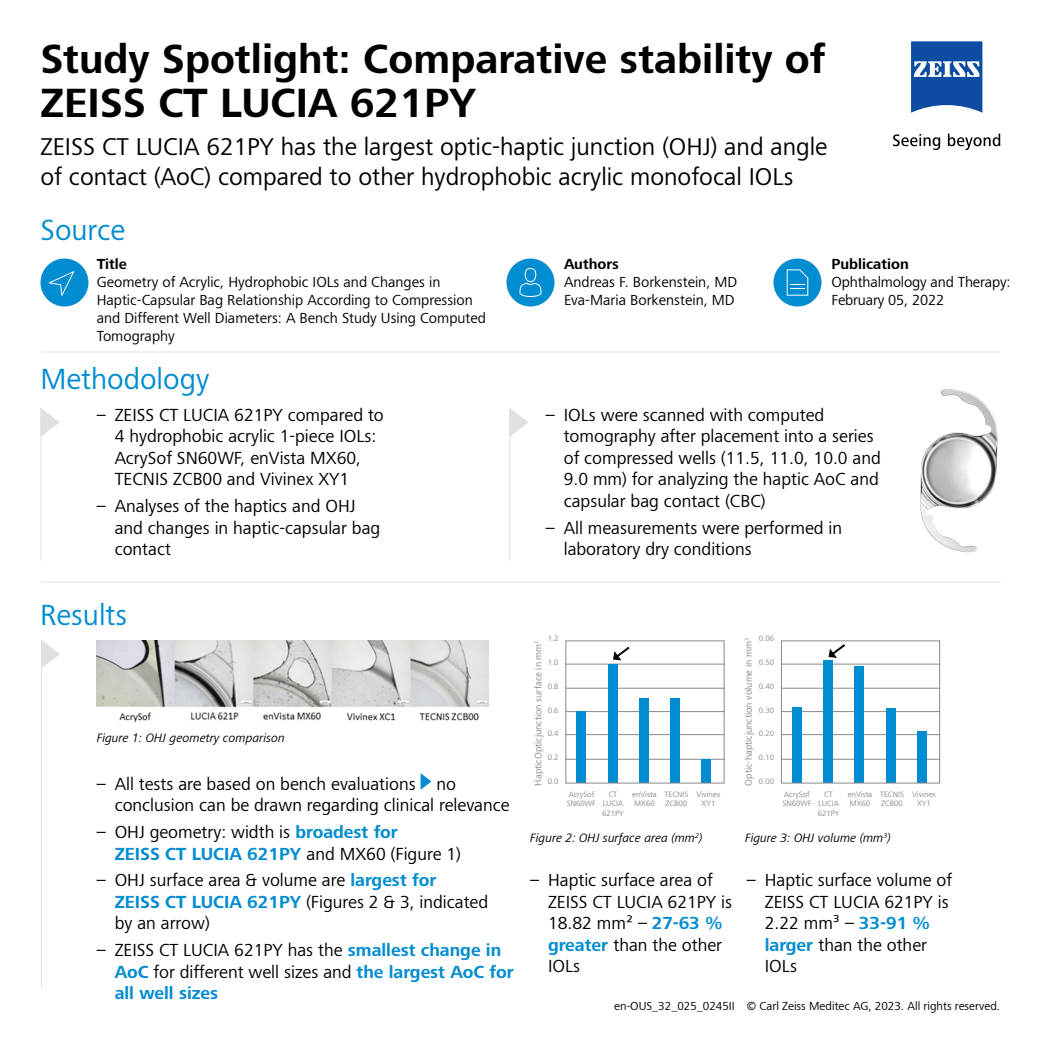
<style>
.page{position:relative;width:1040px;height:1040px;background:#fff}
.page>*{position:absolute;margin:0;border:0;box-sizing:border-box;transform-origin:0 0}
.t1{font:700 42px/44px "ZEISS Frutiger Next W1 G";color:#000}
.t2{font:30px "ZEISS Frutiger Next W1 G";color:#008cd1}
.t3{font:25px/30px "ZEISS Frutiger Next W1 G";color:#000}
.t4{font:18px/21.6px "ZEISS Frutiger Next W1 G";color:#000}
.t5{font:15px/18px "ZEISS Frutiger Next W1 G";color:#000}
.t6{font:700 15px "ZEISS Frutiger Next W1 G";color:#000}
.t7{font:italic 12.5px "ZEISS Frutiger Next W1 G";color:#000}
.t8{font:12px "ZEISS Frutiger Next W1 G";color:#000}
.t9{font:9.8px "ZEISS Frutiger Next W1 G";color:#87888a}
.t10{font:8px/9.6px "ZEISS Frutiger Next W1 G";color:#87888a}
.s1{font-weight:700;color:#008cd1}
</style>
<div class="page">
<svg style="left:911px;top:41px;width:71px;height:72px;background:#3d70b3"></svg>
<svg style="left:893px;top:134px;width:47px;height:16px"></svg>
<svg style="left:948px;top:134px;width:52px;height:16px"></svg>
<svg style="left:42px;top:640px;width:18px;height:28px"></svg>
<hr style="left:41px;top:640px;width:1px;height:347px;background:#e0e0de">
<hr style="left:41px;top:582px;width:959px;height:1px;background:#e0e0de">
<div style="left:506px;top:259px;width:48px;height:48px;background:#008cd1;border-radius:50%"></div>
<svg style="left:520px;top:268px;width:22px;height:29px"></svg>
<div style="left:774px;top:259px;width:48px;height:48px;background:#008cd1;border-radius:50%"></div>
<svg style="left:787px;top:269px;width:21px;height:27px"></svg>
<div style="left:40px;top:259px;width:48px;height:48px;background:#008cd1;border-radius:50%"></div>
<svg style="left:49px;top:271px;width:25px;height:25px"></svg>
<hr style="left:41px;top:352px;width:959px;height:1px;background:#e0e0de">
<hr style="left:40px;top:408px;width:1px;height:153px;background:#e0e0de">
<hr style="left:509px;top:408px;width:1px;height:153px;background:#e0e0de">
<svg style="left:41px;top:408px;width:19px;height:29px"></svg>
<svg style="left:510px;top:408px;width:18px;height:29px"></svg>
<img style="left:97px;top:640px;width:392px;height:83px">
<img style="left:920px;top:389px;width:78px;height:164px">
<svg style="left:565px;top:640px;width:160px;height:144px"></svg>
<svg style="left:781px;top:640px;width:159px;height:144px"></svg>
<svg style="left:421px;top:773px;width:10px;height:17px"></svg>
<h1 class="t1" style="left:40px;top:35px;width:786px">Study Spotlight: Comparative stability of<br>ZEISS CT LUCIA 621PY</h1>
<h3 class="t3" style="left:40px;top:130px;width:789px">ZEISS CT LUCIA 621PY has the largest optic-haptic junction (OHJ) and angle of contact (AoC) compared to other hydrophobic acrylic monofocal IOLs</h3>
<h2 class="t2" style="left:40px;top:209px;width:86px">Source</h2>
<p class="t6" style="left:97px;top:254px;width:32px">Title</p>
<p class="t5" style="left:97px;top:273px;width:391px">Geometry of Acrylic, Hydrophobic IOLs and Changes in Haptic-Capsular Bag Relationship According to Compression and Different Well Diameters: A Bench Study Using Computed Tomography</p>
<h2 class="t2" style="left:40px;top:358px;width:170px">Methodology</h2>
<p class="t4" style="left:115px;top:403px;width:271px;text-indent:-18px">– ZEISS CT LUCIA 621PY compared to<br>4 hydrophobic acrylic 1-piece IOLs:<br>AcrySof SN60WF, enVista MX60,<br>TECNIS ZCB00 and Vivinex XY1</p>
<p class="t4" style="left:115px;top:495px;width:267px;text-indent:-18px">– Analyses of the haptics and OHJ and changes in haptic-capsular bag contact</p>
<p class="t6" style="left:564px;top:254px;width:56px">Authors</p>
<p class="t5" style="left:564px;top:273px;width:175px">Andreas F. Borkenstein, MD<br>Eva-Maria Borkenstein, MD</p>
<p class="t6" style="left:831px;top:254px;width:79px">Publication</p>
<p class="t5" style="left:831px;top:273px;width:181px">Ophthalmology and Therapy:<br>February 05, 2022</p>
<p class="t4" style="left:564px;top:403px;width:319px;text-indent:-18px">– IOLs were scanned with computed tomography after placement into a series of compressed wells (11.5, 11.0, 10.0 and 9.0 mm) for analyzing the haptic AoC and capsular bag contact (CBC)</p>
<p class="t4" style="left:564px;top:516px;width:280px;text-indent:-18px">– All measurements were performed in laboratory dry conditions</p>
<h2 class="t2" style="left:40px;top:594px;width:88px">Results</h2>
<p class="t7" style="left:97px;top:729px;width:190px">Figure 1: OHJ geometry comparison</p>
<p class="t4" style="left:115px;top:772px;width:397px;text-indent:-18px">– All tests are based on bench evaluations no conclusion can be drawn regarding clinical relevance</p>
<p class="t4" style="left:115px;top:821px;width:348px;text-indent:-18px">– OHJ geometry: width is <span class="s1">broadest for<br>ZEISS CT LUCIA 621PY</span> and MX60 (Figure 1)</p>
<p class="t4" style="left:115px;top:869px;width:375px;text-indent:-18px">– OHJ surface area &amp; volume are <span class="s1">largest for<br>ZEISS CT LUCIA 621PY</span> (Figures 2 &amp; 3, indicated by an arrow)</p>
<p class="t4" style="left:115px;top:939px;width:401px;text-indent:-18px">– ZEISS CT LUCIA 621PY has the <span class="s1">smallest change in<br>AoC</span> for different well sizes and <span class="s1">the largest AoC for all well sizes</span></p>
<p class="t10" style="left:548px;top:634px;width:12px">1.2</p>
<p class="t10" style="left:759px;top:634px;width:17px">0.06</p>
<p class="t9" style="left:531px;top:786px;width:146px;rotate:-90deg">HapticOpticjunction surface in mm<sup>2</sup></p>
<p class="t9" style="left:742px;top:786px;width:149px;rotate:-90deg">Optic-hapticjunction volume in mm<sup>3</sup></p>
<p class="t10" style="left:548px;top:658px;width:12px">1.0</p>
<p class="t10" style="left:759px;top:658px;width:17px">0.50</p>
<p class="t10" style="left:548px;top:682px;width:12px">0.8</p>
<p class="t10" style="left:759px;top:682px;width:17px">0.40</p>
<p class="t10" style="left:548px;top:706px;width:12px">0.6</p>
<p class="t10" style="left:759px;top:706px;width:17px">0.30</p>
<p class="t10" style="left:548px;top:728px;width:12px">0.4</p>
<p class="t10" style="left:759px;top:728px;width:17px">0.20</p>
<p class="t10" style="left:548px;top:753px;width:12px">0.2</p>
<p class="t10" style="left:759px;top:753px;width:17px">0.10</p>
<p class="t10" style="left:548px;top:776px;width:12px">0.0</p>
<p class="t10" style="left:759px;top:776px;width:17px">0.00</p>
<p class="t10" style="left:567px;top:789px;width:30px">AcrySof<br>SN60WF</p>
<p class="t10" style="left:783px;top:789px;width:30px">AcrySof<br>SN60WF</p>
<p class="t10" style="left:632px;top:789px;width:26px">enVista<br>MX60</p>
<p class="t10" style="left:848px;top:789px;width:26px">enVista<br>MX60</p>
<p class="t10" style="left:697px;top:789px;width:25px;text-align:center">Vivinex<br>XY1</p>
<p class="t10" style="left:912px;top:789px;width:25px;text-align:center">Vivinex<br>XY1</p>
<p class="t7" style="left:745px;top:829px;width:147px">Figure 3: OHJ volume (mm<sup>3</sup>)</p>
<p class="t10" style="left:602px;top:789px;width:23px;text-align:center">CT<br>LUCIA<br>621PY</p>
<p class="t10" style="left:818px;top:789px;width:23px;text-align:center">CT<br>LUCIA<br>621PY</p>
<p class="t10" style="left:665px;top:789px;width:25px">TECNIS<br>ZCB00</p>
<p class="t10" style="left:880px;top:789px;width:25px">TECNIS<br>ZCB00</p>
<p class="t7" style="left:530px;top:829px;width:174px">Figure 2: OHJ surface area (mm<sup>2</sup>)</p>
<p class="t4" style="left:548px;top:869px;width:185px;text-indent:-18px">– Haptic surface area of<br>ZEISS CT LUCIA 621PY is<br>18.82 mm² – <span class="s1">27-63 % greater</span> than the other<br>IOLs</p>
<p class="t4" style="left:765px;top:869px;width:189px;text-indent:-18px">– Haptic surface volume of<br>ZEISS CT LUCIA 621PY is<br>2.22 mm³ – <span class="s1">33-91 % larger</span> than the other<br>IOLs</p>
<p class="t8" style="left:614px;top:998px;width:388px">en-OUS_32_025_0245II © Carl Zeiss Meditec AG, 2023. All rights reserved.</p>
</div>
